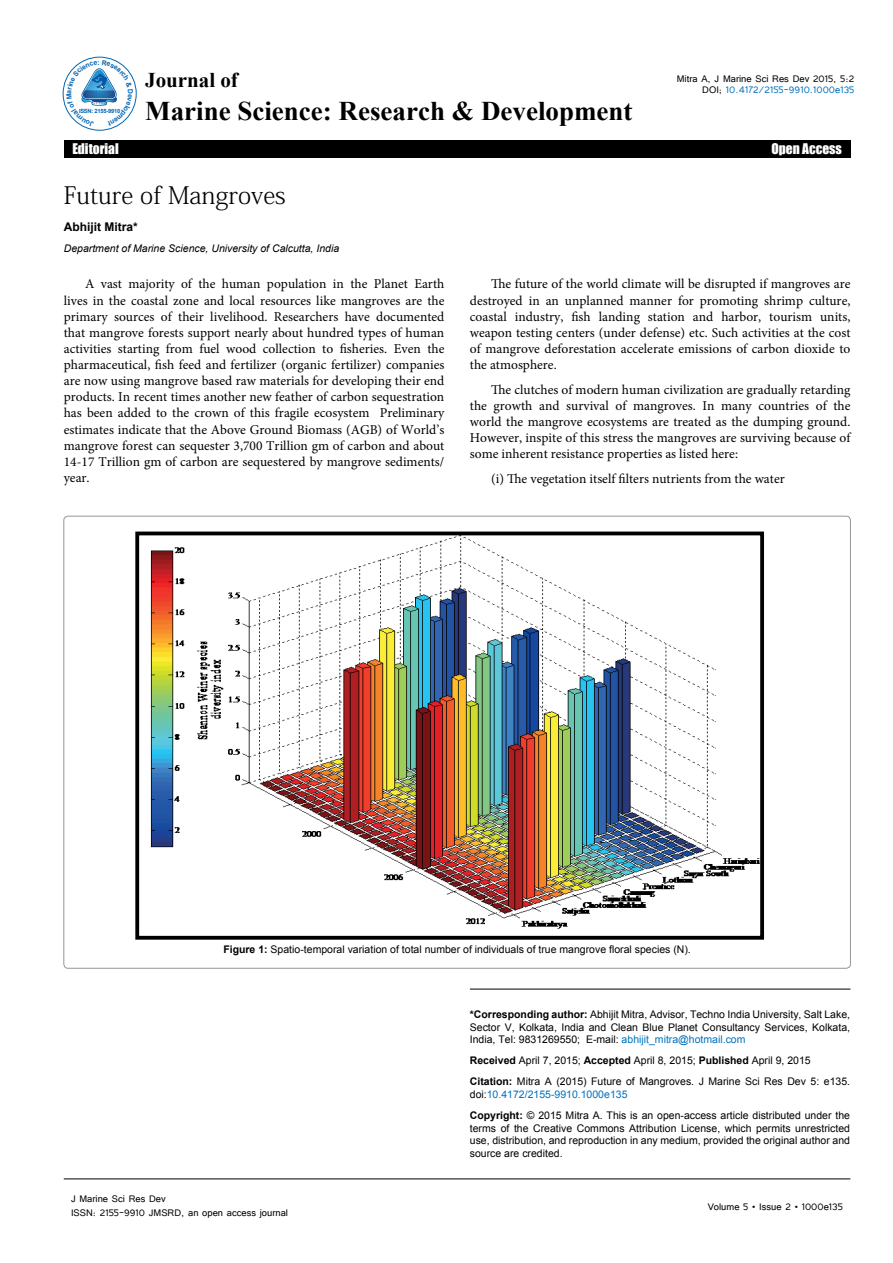
<style>
.page{position:relative;width:893px;height:1263px;background:#fff}
.page>*{position:absolute;margin:0;border:0;box-sizing:border-box;transform-origin:0 0}
.t1{font:700 27px "Times New Roman";color:#000}
.t2{font:24px "Adobe Fangsong Std";color:#000}
.t3{font:700 21px "Times New Roman";color:#000}
.t4{font:16.5px "Impact";letter-spacing:.04em;color:#fff}
.t5{font:13.5px/16px "Minion Pro";color:#000;text-align:justify}
.t6{font:13.5px "Impact";color:#fff}
.t7{font:12px/11.1px "Tunga";color:#000;text-align:right}
.t8{font:700 12px "Arial";color:#000}
.t9{font:10.5px/12.6px "Arial";color:#000;text-align:justify}
.t10{font:italic 10.5px "Arial";color:#000}
.t11{font:700 5.7px "Arial";letter-spacing:-.04em;color:#0066b3}
.s1{color:#0072bc}
.s2{font-weight:700}
</style>
<div class="page">
<hr style="left:64px;top:1179px;width:786px;height:1px;background:#000">
<div style="left:64px;top:141px;width:786px;height:17px;background:#000"></div>
<hr style="left:470px;top:989px;width:380px;height:1px;background:#000">
<img style="left:150px;top:536px;width:609px;height:393px">
<div style="left:135px;top:531px;width:629px;height:409px;border:4px solid #000"></div>
<svg style="left:63px;top:57px;width:73px;height:73px"></svg>
<div style="left:63px;top:57px;width:74px;height:74px;border:1px solid #0066b3;border-radius:50%"></div>
<svg style="left:66px;top:60px;width:67px;height:67px"></svg>
<p class="t11" style="left:79px;top:107px;width:43px">ISSN: 2155-9910</p>
<h3 class="t3" style="left:145px;top:66px;width:94px">Journal of</h3>
<h1 class="t1" style="left:145px;top:93px;width:489px">Marine Science: Research &amp; Development</h1>
<p class="t7" style="left:677px;top:73px;width:179px">Mitra A, J Marine Sci Res Dev 2015, 5:2<br>DOI; <span class="s1">10.4172/2155-9910.1000e135</span></p>
<p class="t6" style="left:72px;top:138px;width:48px">Editorial</p>
<p class="t6" style="left:771px;top:138px;width:72px">Open Access</p>
<p class="t4" style="left:753px;top:140px;width:94px">Open Access</p>
<h2 class="t2" style="left:64px;top:180px;width:224px">Future of Mangroves</h2>
<p class="t8" style="left:64px;top:218px;width:76px">Abhijit Mitra*</p>
<p class="t10" style="left:64px;top:241px;width:277px">Department of Marine Science, University of Calcutta, India</p>
<p class="t5" style="left:64px;top:276px;width:382px;text-indent:21px">A vast majority of the human population in the Planet Earth lives in the coastal zone and local resources like mangroves are the primary sources of their livelihood. Researchers have documented that mangrove forests support nearly about hundred types of human activities starting from fuel wood collection to fisheries. Even the pharmaceutical, fish feed and fertilizer (organic fertilizer) companies are now using mangrove based raw materials for developing their end products. In recent times another new feather of carbon sequestration has been added to the crown of this fragile ecosystem Preliminary estimates indicate that the Above Ground Biomass (AGB) of World’s mangrove forest can sequester 3,700 Trillion gm of carbon and about 14-17 Trillion gm of carbon are sequestered by mangrove sediments/ year.</p>
<p class="t5" style="left:470px;top:276px;width:382px;text-indent:21px">The future of the world climate will be disrupted if mangroves are destroyed in an unplanned manner for promoting shrimp culture, coastal industry, fish landing station and harbor, tourism units, weapon testing centers (under defense) etc. Such activities at the cost of mangrove deforestation accelerate emissions of carbon dioxide to the atmosphere.</p>
<p class="t5" style="left:470px;top:381px;width:382px;text-indent:21px">The clutches of modern human civilization are gradually retarding the growth and survival of mangroves. In many countries of the world the mangrove ecosystems are treated as the dumping ground.<br>However, inspite of this stress the mangroves are surviving because of some inherent resistance properties as listed here:</p>
<p class="t5" style="left:491px;top:470px;width:295px">(i) The vegetation itself filters nutrients from the water</p>
<p class="t9" style="left:223px;top:943px;width:469px"><span class="s2">Figure 1:</span> Spatio-temporal variation of total number of individuals of true mangrove floral species (N).</p>
<p class="t7" style="left:71px;top:1190px;width:218px;line-height:14.4px;text-align:left">J Marine Sci Res Dev<br>ISSN: 2155-9910 JMSRD, an open access journal</p>
<p class="t9" style="left:470px;top:1008px;width:382px"><span class="s2">*Corresponding author:</span> Abhijit Mitra, Advisor, Techno India University, Salt Lake, Sector V, Kolkata, India and Clean Blue Planet Consultancy Services, Kolkata, India, Tel: 9831269550; E-mail: <span class="s1">abhijit_mitra@hotmail.com</span></p>
<p class="t9" style="left:470px;top:1050px;width:382px;line-height:21.1px"><span class="s2">Received</span> April 7, 2015; <span class="s2">Accepted</span> April 8, 2015; <span class="s2">Published</span> April 9, 2015<br><span class="s2">Citation:</span> Mitra A (2015) Future of Mangroves. J Marine Sci Res Dev 5: e135.</p>
<p class="t9" style="left:470px;top:1084px;width:382px;line-height:21.1px">doi:<span class="s1">10.4172/2155-9910.1000e135<br></span><span class="s2">Copyright:</span> © 2015 Mitra A. This is an open-access article distributed under the</p>
<p class="t9" style="left:470px;top:1122px;width:382px">terms of the Creative Commons Attribution License, which permits unrestricted use, distribution, and reproduction in any medium, provided the original author and source are credited.</p>
<p class="t7" style="left:708px;top:1200px;width:137px">Volume 5 • Issue 2 • 1000e135</p>
</div>
